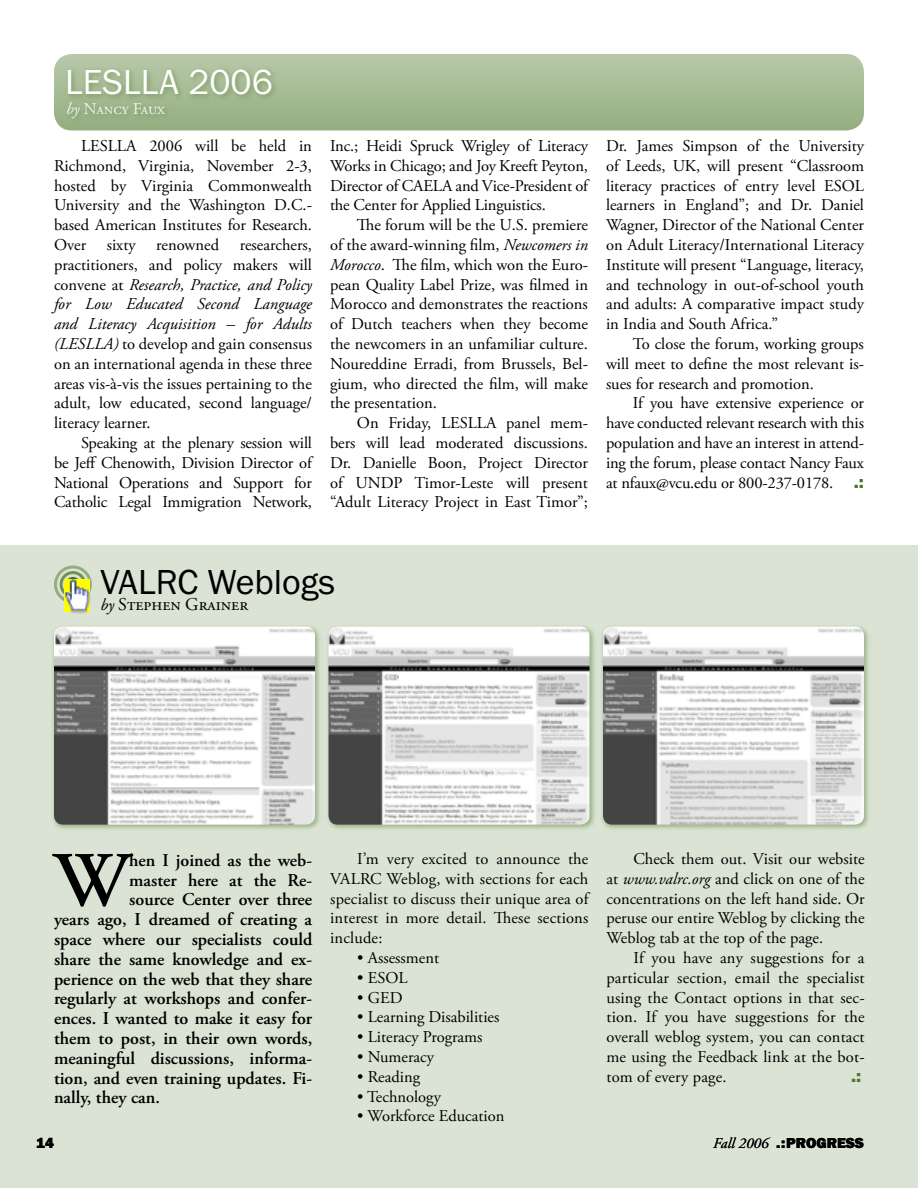
<style>
.page{position:relative;width:918px;height:1188px;background:#fff}
.page>*{position:absolute;margin:0;border:0;box-sizing:border-box;transform-origin:0 0}
.t1{font:600 77.7px "Adobe Garamond Pro";color:#000}
.t2{font:36px "FS Franklin Gothic";color:#000}
.t3{font:36px "FS Franklin Gothic";color:#fff}
.t4{font:600 18px "Adobe Garamond Pro";color:#000}
.t5{font:18px "Adobe Garamond Pro";color:#000}
.t6{font:800 18px "FS Franklin Gothic H";color:#4c7729}
.t7{font:16.5px/19.8px "Adobe Garamond Pro";color:#000;text-align:justify}
.t8{font:16.5px "Adobe Garamond Pro";color:#fff}
.t9{font:800 15px "FS Franklin Gothic H";color:#000}
.s1{font-style:italic}
.s2{font-family:"FS Franklin Gothic H";font-weight:800;font-size:18px;color:#4c7729}
.s3{font-style:italic;font-size:16.5px}
.s4{font-family:"Adobe Garamond Pro";font-weight:400;font-style:italic}
</style>
<div class="page">
<div style="left:0;top:545px;width:918px;height:643px;background:#dbe4d4"></div>
<svg style="left:54px;top:54px;width:810px;height:76px;background:#a6bb94"></svg>
<div style="left:64px;top:66px;width:214px;height:36px;background:#4c7729;opacity:.5"></div>
<div style="left:63px;top:99px;width:108px;height:26px;background:#98b184"></div>
<div style="left:50px;top:622px;width:273px;height:210px;background:#4c7729;opacity:.5"></div>
<img style="left:54px;top:627px;width:261px;height:198px">
<div style="left:324px;top:622px;width:273px;height:210px;background:#4c7729;opacity:.5"></div>
<img style="left:328px;top:627px;width:262px;height:198px">
<div style="left:599px;top:622px;width:273px;height:210px;background:#4c7729;opacity:.5"></div>
<img style="left:603px;top:627px;width:261px;height:198px">
<div style="left:60px;top:571px;width:26px;height:27px;border:3px solid #4c7729;border-radius:50%"></div>
<div style="left:54px;top:566px;width:38px;height:37px;border:3px solid #4c7729;border-radius:50%"></div>
<div style="left:62px;top:578px;width:30px;height:37px;background:#000;opacity:.5"></div>
<img style="left:64px;top:580px;width:25px;height:31px">
<h2 class="t3" style="left:65px;top:62px;width:209px">LESLLA 2006</h2>
<p class="t8" style="left:66px;top:99px;width:101px"><span class="s1">by</span> NANCY FAUX</p>
<p class="t7" style="left:54px;top:137px;width:260px;text-indent:27px">LESLLA 2006 will be held in Richmond, Virginia, November 2-3, hosted by Virginia Commonwealth University and the Washington D.C.- based American Institutes for Research.<br>Over sixty renowned researchers, practitioners, and policy makers will convene at <span class="s1">Research, Practice, and Policy for Low Educated Second Language and Literacy Acquisition – for Adults (LESLLA)</span> to develop and gain consensus on an international agenda in these three areas vis-à-vis the issues pertaining to the adult, low educated, second language/ literacy learner.</p>
<p class="t7" style="left:54px;top:434px;width:260px;text-indent:27px">Speaking at the plenary session will be Jeff Chenowith, Division Director of National Operations and Support for Catholic Legal Immigration Network,</p>
<p class="t7" style="left:330px;top:137px;width:260px">Inc.; Heidi Spruck Wrigley of Literacy Works in Chicago; and Joy Kreeft Peyton, Director of CAELA and Vice-President of the Center for Applied Linguistics.</p>
<p class="t7" style="left:330px;top:216px;width:260px;text-indent:27px">The forum will be the U.S. premiere of the award-winning film, <span class="s1">Newcomers in Morocco</span>. The film, which won the Euro&shy;pean Quality Label Prize, was filmed in Morocco and demonstrates the reactions of Dutch teachers when they become the newcomers in an unfamiliar culture.<br>Noureddine Erradi, from Brussels, Bel&shy;gium, who directed the film, will make the presentation.</p>
<p class="t7" style="left:330px;top:414px;width:260px;text-indent:27px">On Friday, LESLLA panel mem&shy;bers will lead moderated discussions.<br>Dr. Danielle Boon, Project Director of UNDP Timor-Leste will present “Adult Literacy Project in East Timor”;</p>
<p class="t7" style="left:606px;top:137px;width:260px">Dr. James Simpson of the University of Leeds, UK, will present “Classroom literacy practices of entry level ESOL learners in England”; and Dr. Daniel Wagner, Director of the National Center on Adult Literacy/International Literacy Institute will present “Language, literacy, and technology in out-of-school youth and adults: A comparative impact study in India and South Africa.”</p>
<p class="t7" style="left:606px;top:335px;width:259px;text-indent:27px">To close the forum, working groups will meet to define the most relevant is&shy;sues for research and promotion.</p>
<p class="t7" style="left:606px;top:394px;width:260px;text-indent:27px">If you have extensive experience or have conducted relevant research with this population and have an interest in attend&shy;ing the forum, please contact Nancy Faux at nfaux@vcu.edu or 800-237-0178. <span class="s2">.:</span></p>
<h2 class="t2" style="left:100px;top:562px;width:236px">VALRC Weblogs</h2>
<p class="t5" style="left:100px;top:594px;width:150px"><span class="s3">by</span> STEPHEN GRAINER</p>
<p class="t4" style="left:129px;top:850px;width:184px">hen I joined as the web-</p>
<p class="t4" style="left:129px;top:870px;width:184px">master here at the Re-</p>
<p class="t4" style="left:129px;top:889px;width:184px">source Center over three</p>
<p class="t4" style="left:54px;top:909px;width:260px">years ago, I dreamed of creating a</p>
<p class="t4" style="left:54px;top:929px;width:260px">space where our specialists could</p>
<p class="t4" style="left:54px;top:949px;width:260px">share the same knowledge and ex-</p>
<p class="t4" style="left:54px;top:969px;width:260px">perience on the web that they share</p>
<p class="t4" style="left:54px;top:988px;width:260px">regularly at workshops and confer-</p>
<p class="t4" style="left:54px;top:1008px;width:260px">ences. I wanted to make it easy for</p>
<p class="t4" style="left:54px;top:1028px;width:260px">them to post, in their own words,</p>
<p class="t4" style="left:54px;top:1048px;width:260px">meaningful discussions, informa-</p>
<p class="t4" style="left:54px;top:1068px;width:260px">tion, and even training updates. Fi-</p>
<p class="t4" style="left:54px;top:1087px;width:107px">nally, they can.</p>
<p class="t9" style="left:36px;top:1134px;width:19px">14</p>
<h1 class="t1" style="left:54px;top:836px;width:77px">W</h1>
<p class="t7" style="left:330px;top:849px;width:260px;text-indent:27px">I’m very excited to announce the VALRC Weblog, with sections for each specialist to discuss their unique area of interest in more detail. These sections include:</p>
<p class="t7" style="left:357px;top:948px;width:83px">• Assessment</p>
<p class="t7" style="left:357px;top:968px;width:52px">• ESOL</p>
<p class="t7" style="left:357px;top:988px;width:47px">• GED</p>
<p class="t7" style="left:357px;top:1008px;width:144px">• Learning Disabilities</p>
<p class="t7" style="left:357px;top:1028px;width:127px">• Literacy Programs</p>
<p class="t7" style="left:357px;top:1047px;width:78px">• Numeracy</p>
<p class="t7" style="left:357px;top:1067px;width:64px">• Reading</p>
<p class="t7" style="left:357px;top:1087px;width:85px">• Technology</p>
<p class="t7" style="left:357px;top:1107px;width:149px">• Workforce Education</p>
<p class="t7" style="left:606px;top:849px;width:260px;text-indent:27px">Check them out. Visit our website at <span class="s1">www.valrc.org</span> and click on one of the concentrations on the left hand side. Or peruse our entire Weblog by clicking the Weblog tab at the top of the page.</p>
<p class="t7" style="left:606px;top:948px;width:260px;text-indent:27px">If you have any suggestions for a particular section, email the specialist using the Contact options in that sec&shy;tion. If you have suggestions for the overall weblog system, you can contact me using the Feedback link at the bot&shy;tom of every page.</p>
<p class="t6" style="left:851px;top:1065px;width:12px">.:</p>
<p class="t9" style="left:713px;top:1134px;width:152px"><span class="s4">Fall 2006</span> .:PROGRESS</p>
</div>
